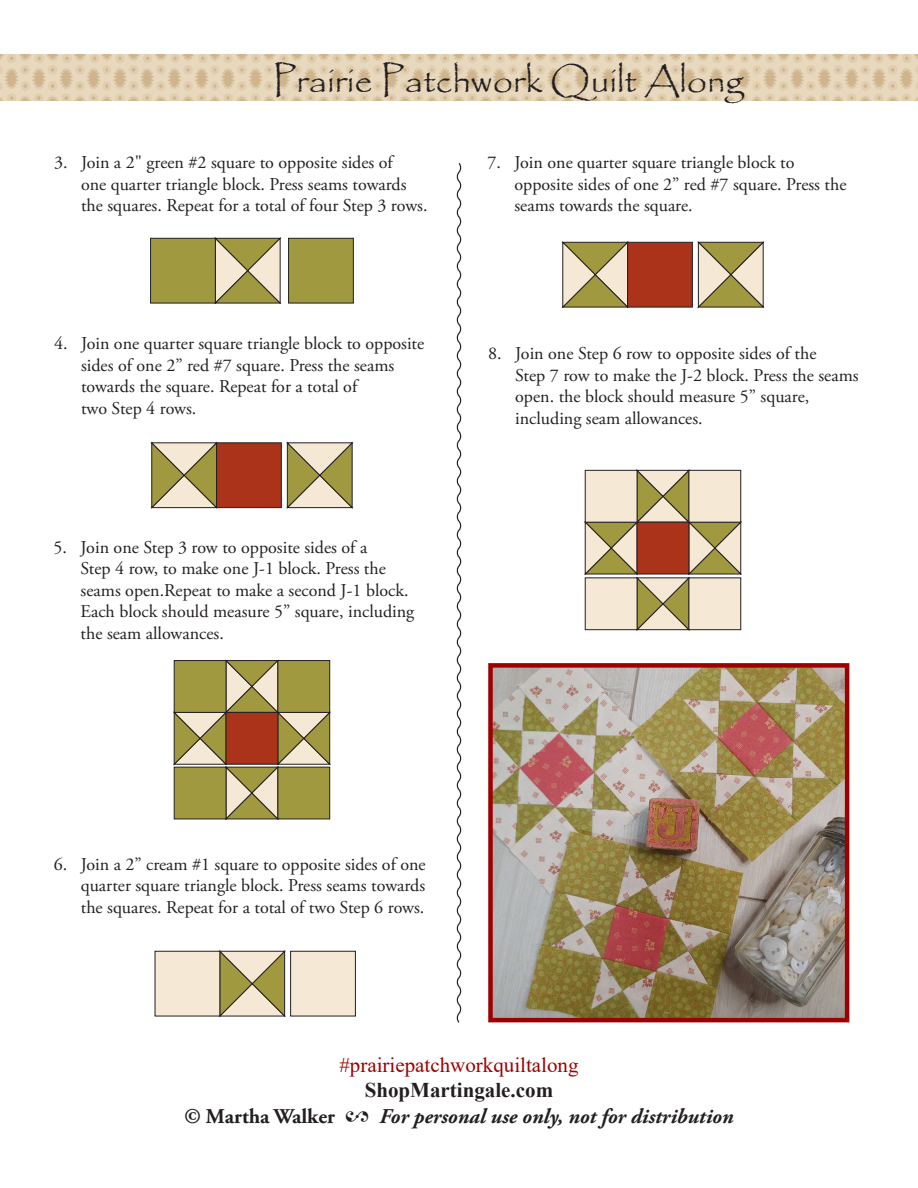
<style>
.page{position:relative;width:918px;height:1188px;background:#fff}
.page>*{position:absolute;margin:0;border:0;box-sizing:border-box;transform-origin:0 0}
.t1{font:36px "Papyrus";color:#231f20}
.t2{font:italic 700 21px "Adobe Garamond Pro";color:#231f20}
.t3{font:21px "Times New Roman";color:#9d0000}
.t4{font:700 21px "Times New Roman";color:#231f20}
.t5{font:18px/21.6px "Adobe Garamond Pro";color:#231f20}
.s1{font-style:normal}
</style>
<div class="page">
<svg style="left:174px;top:660px;width:156px;height:159px"></svg>
<div style="left:226px;top:712px;width:52px;height:52px;background:#ab331a;border:1px solid #241f21"></div>
<div style="left:174px;top:660px;width:52px;height:53px;background:#a19940;border:1px solid #241f21"></div>
<div style="left:278px;top:660px;width:52px;height:53px;background:#a19940;border:1px solid #241f21"></div>
<div style="left:278px;top:767px;width:52px;height:52px;background:#a19940;border:1px solid #241f21"></div>
<div style="left:174px;top:767px;width:52px;height:52px;background:#a19940;border:1px solid #241f21"></div>
<svg style="left:215px;top:238px;width:66px;height:66px"></svg>
<div style="left:150px;top:238px;width:66px;height:65px;background:#a19940;border:1px solid #241f21"></div>
<div style="left:288px;top:238px;width:66px;height:65px;background:#a19940;border:1px solid #241f21"></div>
<svg style="left:287px;top:442px;width:66px;height:66px"></svg>
<svg style="left:151px;top:442px;width:66px;height:66px"></svg>
<div style="left:216px;top:443px;width:66px;height:65px;background:#ab331a;border:1px solid #241f21"></div>
<svg style="left:219px;top:951px;width:66px;height:66px"></svg>
<div style="left:155px;top:951px;width:65px;height:65px;background:#f5e8d4;border:1px solid #241f21"></div>
<div style="left:290px;top:951px;width:66px;height:65px;background:#f5e8d4;border:1px solid #241f21"></div>
<img style="left:0;top:54px;width:918px;height:47px">
<svg style="left:456px;top:163px;width:6px;height:860px"></svg>
<svg style="left:698px;top:242px;width:66px;height:66px"></svg>
<svg style="left:562px;top:242px;width:66px;height:66px"></svg>
<div style="left:627px;top:242px;width:66px;height:65px;background:#ab331a;border:1px solid #241f21"></div>
<svg style="left:585px;top:470px;width:156px;height:160px"></svg>
<div style="left:637px;top:522px;width:52px;height:52px;background:#ab331a;border:1px solid #241f21"></div>
<div style="left:585px;top:470px;width:52px;height:52px;background:#f5e8d4;border:1px solid #241f21"></div>
<div style="left:689px;top:470px;width:52px;height:52px;background:#f5e8d4;border:1px solid #241f21"></div>
<div style="left:689px;top:578px;width:52px;height:52px;background:#f5e8d4;border:1px solid #241f21"></div>
<div style="left:585px;top:578px;width:52px;height:52px;background:#f5e8d4;border:1px solid #241f21"></div>
<img style="left:493px;top:668px;width:351px;height:349px">
<div style="left:488px;top:663px;width:361px;height:359px;border:4px solid #9d0000"></div>
<p class="t1" style="left:273px;top:59px;width:473px">Prairie Patchwork Quilt Along</p>
<p class="t5" style="left:81px;top:152px;width:348px;text-indent:-27px">3. Join a 2" green #2 square to opposite sides of<br>one quarter triangle block. Press seams towards the squares. Repeat for a total of four Step 3 rows.</p>
<p class="t5" style="left:81px;top:333px;width:345px;text-indent:-27px">4. Join one quarter square triangle block to opposite sides of one 2” red #7 square. Press the seams towards the square. Repeat for a total of</p>
<p class="t5" style="left:81px;top:398px;width:117px">two Step 4 rows.</p>
<p class="t5" style="left:54px;top:537px;width:315px">5. Join one Step 3 row to opposite sides of a</p>
<p class="t5" style="left:81px;top:558px;width:335px">Step 4 row, to make one J-1 block. Press the seams open.Repeat to make a second J-1 block.<br>Each block should measure 5” square, including the seam allowances.</p>
<p class="t5" style="left:514px;top:152px;width:334px;text-indent:-27px">7. Join one quarter square triangle block to opposite sides of one 2” red #7 square. Press the seams towards the square.</p>
<p class="t5" style="left:488px;top:343px;width:330px">8. Join one Step 6 row to opposite sides of the</p>
<p class="t5" style="left:515px;top:365px;width:345px">Step 7 row to make the J-2 block. Press the seams open. the block should measure 5” square,</p>
<p class="t5" style="left:515px;top:408px;width:189px">including seam allowances.</p>
<p class="t5" style="left:81px;top:854px;width:346px;text-align:justify;text-indent:-27px">6. Join a 2” cream #1 square to opposite sides of one quarter square triangle block. Press seams towards the squares. Repeat for a total of two Step 6 rows.</p>
<p class="t3" style="left:339px;top:1050px;width:241px">#prairiepatchworkquiltalong</p>
<p class="t4" style="left:365px;top:1075px;width:190px">ShopMartingale.com</p>
<p class="t2" style="left:185px;top:1104px;width:550px"><span class="s1">© Martha Walker 2</span> For personal use only, not for distribution</p>
</div>
